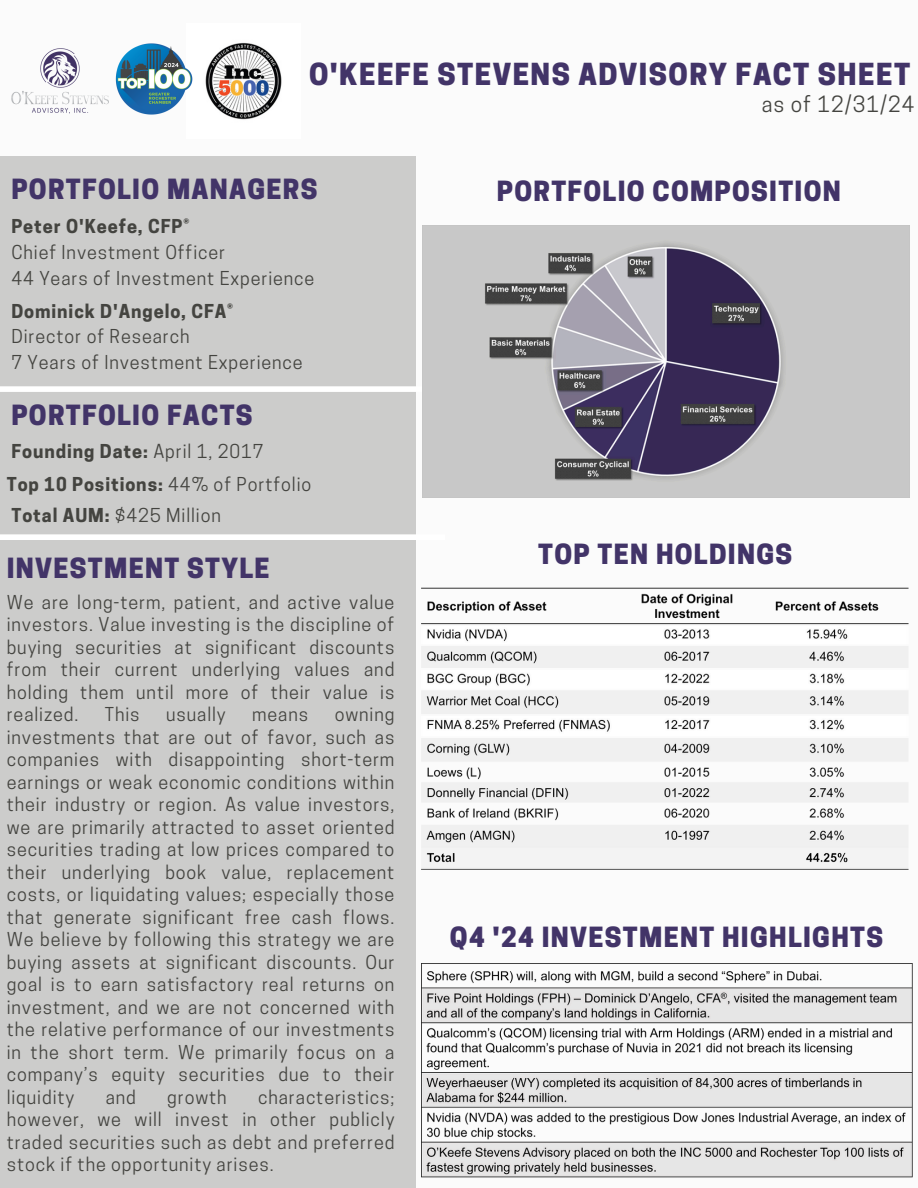
<style>
.page{position:relative;width:918px;height:1188px;background:#fbfbfb}
.page>*{position:absolute;margin:0;border:0;box-sizing:border-box;transform-origin:0 0}
.t1{font:800 28.5px "Cooper Hewitt";letter-spacing:.05em;color:#423468}
.t2{font:800 26.1px "Cooper Hewitt";letter-spacing:.05em;color:#423468}
.t3{font:21px "Cooper Hewitt";letter-spacing:.05em;color:#444440}
.t4{font:18px/22.5px "Cooper Hewitt";letter-spacing:.05em;color:#444440;text-align:justify}
.t5{font:700 18px "Cooper Hewitt";letter-spacing:.05em;color:#444440}
.s1{font-weight:400}
.s2{font-weight:700}
</style>
<div class="page">
<div style="left:0;top:156px;width:415px;height:1032px;background:#cccccb"></div>
<img style="left:11px;top:48px;width:98px;height:66px">
<div style="left:0;top:386px;width:449px;height:6px;background:#fff"></div>
<div style="left:0;top:534px;width:445px;height:6px;background:#fff"></div>
<img style="left:205px;top:43px;width:77px;height:77px">
<img style="left:115px;top:43px;width:78px;height:72px">
<img style="left:422px;top:963px;width:490px;height:215px">
<img style="left:422px;top:587px;width:487px;height:283px">
<img style="left:423px;top:225px;width:487px;height:272px">
<p class="t1" style="left:309px;top:64px;width:603px">O'KEEFE STEVENS ADVISORY FACT SHEET</p>
<h1 class="t3" style="left:762px;top:97px;width:154px">as of 12/31/24</h1>
<p class="t2" style="left:11px;top:179px;width:308px">PORTFOLIO MANAGERS</p>
<h2 class="t5" style="left:11px;top:220px;width:179px">Peter O'Keefe, CFP®</h2>
<p class="t4" style="left:11px;top:243px;width:215px">Chief Investment Officer</p>
<h1 class="t4" style="left:11px;top:269px;width:304px">44 Years of Investment Experience</h1>
<p class="t5" style="left:11px;top:304px;width:223px">Dominick D'Angelo, CFA®</p>
<p class="t4" style="left:11px;top:328px;width:180px">Director of Research</p>
<p class="t4" style="left:11px;top:354px;width:293px">7 Years of Investment Experience</p>
<p class="t2" style="left:11px;top:405px;width:243px">PORTFOLIO FACTS</p>
<p class="t5" style="left:11px;top:445px;width:254px">Founding Date: <span class="s1">April 1, 2017</span></p>
<p class="t5" style="left:7px;top:478px;width:306px">Top 10 Positions: <span class="s1">44% of Portfolio</span></p>
<h1 class="t4" style="left:11px;top:506px;width:211px"><span class="s2">Total AUM:</span> $425 Million</h1>
<p class="t2" style="left:7px;top:559px;width:265px">INVESTMENT STYLE</p>
<p class="t4" style="left:7px;top:593px;width:389px">We are long-term, patient, and active value investors. Value investing is the discipline of buying securities at significant discounts from their current underlying values and holding them until more of their value is realized.</p>
<p class="t4" style="left:105px;top:706px;width:36px">This</p>
<p class="t4" style="left:166px;top:706px;width:61px">usually</p>
<p class="t4" style="left:252px;top:706px;width:57px">means</p>
<p class="t4" style="left:7px;top:706px;width:389px;text-indent:328px">owning investments that are out of favor, such as companies with disappointing short-term earnings or weak economic conditions within their industry or region. As value investors, we are primarily attracted to asset oriented securities trading at low prices compared to their underlying book value, replacement costs, or liquidating values; especially those that generate significant free cash flows.<br>We believe by following this strategy we are buying assets at significant discounts. Our goal is to earn satisfactory real returns on investment, and we are not concerned with the relative performance of our investments in the short term. We primarily focus on a company’s equity securities due to their liquidity</p>
<p class="t4" style="left:7px;top:1088px;width:389px;text-indent:251px">characteristics; however, we will invest in other publicly traded securities such as debt and preferred stock if the opportunity arises.</p>
<p class="t4" style="left:106px;top:1088px;width:32px">and</p>
<p class="t4" style="left:167px;top:1088px;width:61px">growth</p>
<p class="t2" style="left:497px;top:181px;width:345px">PORTFOLIO COMPOSITION</p>
<p class="t2" style="left:538px;top:545px;width:255px">TOP TEN HOLDINGS</p>
<h1 class="t2" style="left:450px;top:927px;width:435px">Q4 '24 INVESTMENT HIGHLIGHTS</h1>
</div>
